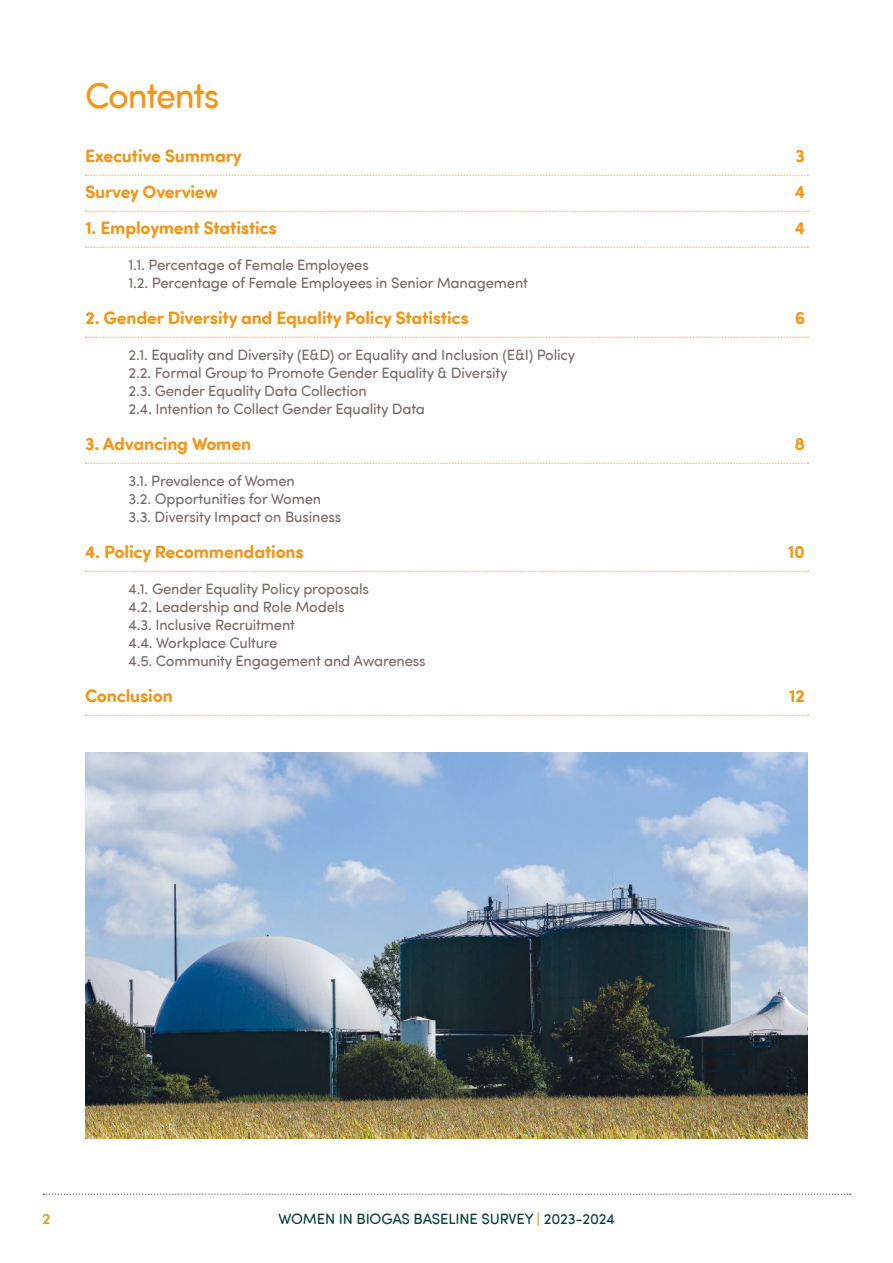
<style>
.page{position:relative;width:893px;height:1263px;background:#fff}
.page>*{position:absolute;margin:0;border:0;box-sizing:border-box;transform-origin:0 0}
.t1{font:36px "Sofia Pro Soft";letter-spacing:-.035em;color:#f49517}
.t2{font:700 18px "Sofia Pro Soft";letter-spacing:-.01em;color:#f49517}
.t3{font:15px/18px "Sofia Pro Soft";letter-spacing:-.01em;color:#7a6d67}
.t4{font:15px "Sofia Pro Soft";letter-spacing:-.01em;color:#05403d}
.t5{font:15px "Sofia Pro Soft";color:#f49517}
.s1{color:#f49517}
</style>
<div class="page">
<svg style="left:43px;top:1193px;width:808px;height:2px"></svg>
<svg style="left:85px;top:175px;width:723px;height:1px"></svg>
<svg style="left:85px;top:211px;width:723px;height:1px"></svg>
<svg style="left:85px;top:247px;width:723px;height:1px"></svg>
<svg style="left:85px;top:337px;width:723px;height:1px"></svg>
<svg style="left:85px;top:463px;width:723px;height:1px"></svg>
<svg style="left:85px;top:571px;width:723px;height:1px"></svg>
<svg style="left:85px;top:715px;width:723px;height:1px"></svg>
<img style="left:85px;top:753px;width:723px;height:385px">
<h1 class="t1" style="left:85px;top:79px;width:136px">Contents</h1>
<p class="t2" style="left:85px;top:147px;width:158px">Executive Summary</p>
<p class="t2" style="left:795px;top:147px;width:11px">3</p>
<p class="t2" style="left:85px;top:183px;width:134px">Survey Overview</p>
<p class="t2" style="left:795px;top:183px;width:12px">4</p>
<p class="t2" style="left:85px;top:219px;width:193px">1. Employment Statistics</p>
<p class="t2" style="left:795px;top:219px;width:12px">4</p>
<p class="t3" style="left:129px;top:257px;width:401px">1.1. Percentage of Female Employees<br>1.2. Percentage of Female Employees in Senior Management</p>
<p class="t2" style="left:85px;top:309px;width:385px">2. Gender Diversity and Equality Policy Statistics</p>
<p class="t2" style="left:795px;top:309px;width:12px">6</p>
<p class="t3" style="left:129px;top:347px;width:448px">2.1. Equality and Diversity (E&amp;D) or Equality and Inclusion (E&amp;I) Policy 2.2. Formal Group to Promote Gender Equality &amp; Diversity<br>2.3. Gender Equality Data Collection<br>2.4. Intention to Collect Gender Equality Data</p>
<p class="t2" style="left:85px;top:435px;width:168px">3. Advancing Women</p>
<p class="t2" style="left:794px;top:435px;width:12px">8</p>
<p class="t3" style="left:129px;top:473px;width:214px">3.1. Prevalence of Women<br>3.2. Opportunities for Women<br>3.3. Diversity Impact on Business</p>
<p class="t2" style="left:85px;top:543px;width:220px">4. Policy Recommendations</p>
<p class="t2" style="left:788px;top:543px;width:19px">10</p>
<p class="t3" style="left:129px;top:581px;width:299px">4.1. Gender Equality Policy proposals<br>4.2. Leadership and Role Models<br>4.3. Inclusive Recruitment<br>4.4. Workplace Culture<br>4.5. Community Engagement and Awareness</p>
<p class="t2" style="left:85px;top:687px;width:89px">Conclusion</p>
<p class="t2" style="left:789px;top:687px;width:18px">12</p>
<p class="t5" style="left:43px;top:1212px;width:9px">2</p>
<p class="t4" style="left:278px;top:1212px;width:338px">WOMEN IN BIOGAS BASELINE SURVEY <span class="s1">|</span> 2023-2024</p>
</div>
